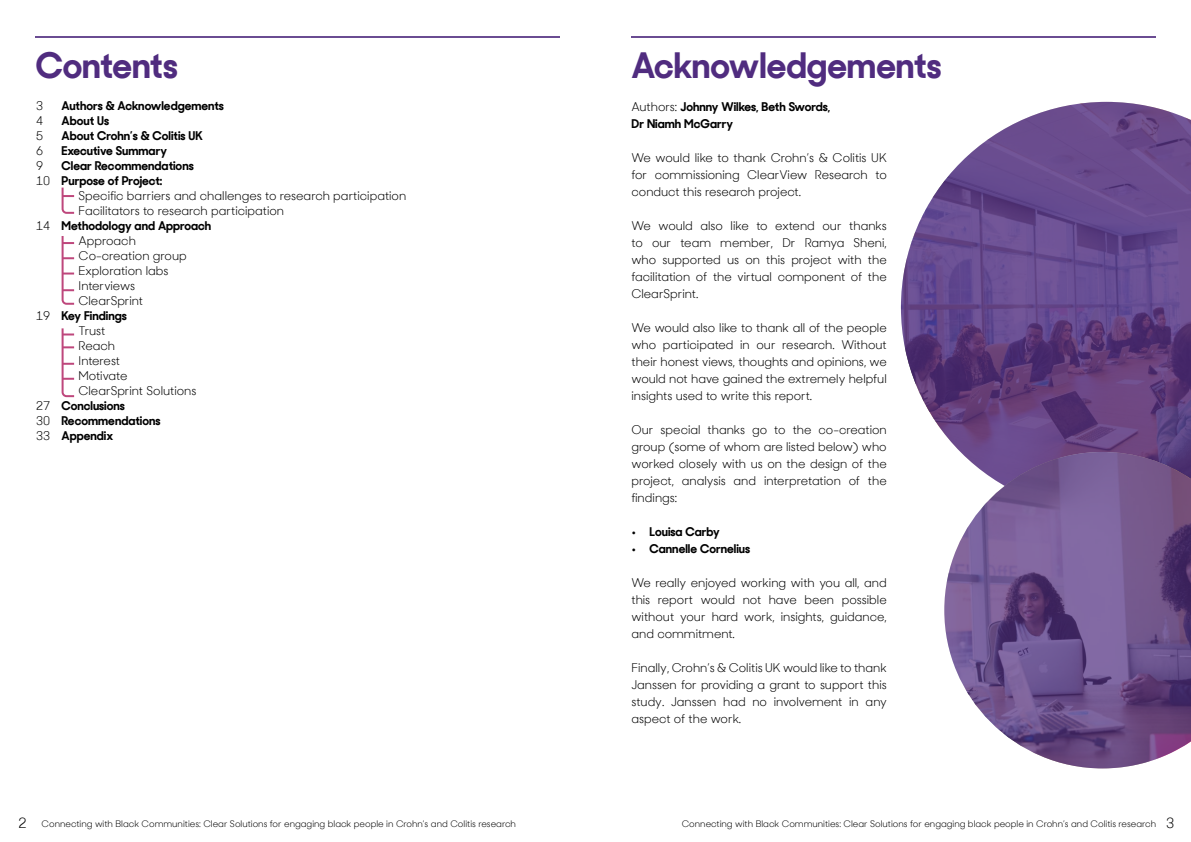
<style>
.page{position:relative;width:1191px;height:842px;background:#fff}
.page>*{position:absolute;margin:0;border:0;box-sizing:border-box;transform-origin:0 0}
.t1{font:700 35px "Sharp Sans No 2";color:#502c7f}
.t2{font:12px/17px "Sharp Sans No 2";color:#000;text-align:justify}
.t3{font:700 12px/15px "Sharp Sans No 2";color:#000}
.t4{font:9px "Sharp Sans No 2";color:#000}
.s1{font-weight:400}
.s2{font-size:14px}
</style>
<div class="page">
<hr style="left:36px;top:36px;width:524px;height:2px;background:#502c7f">
<hr style="left:631px;top:36px;width:524px;height:2px;background:#502c7f">
<svg style="left:901px;top:102px;width:290px;height:350px;background:#775c95"></svg>
<svg style="left:61px;top:328px;width:14px;height:70px"></svg>
<svg style="left:61px;top:236px;width:14px;height:69px"></svg>
<svg style="left:61px;top:187px;width:14px;height:27px"></svg>
<svg style="left:944px;top:452px;width:247px;height:316px"></svg>
<h1 class="t1" style="left:36px;top:36px;width:143px">Contents</h1>
<p class="t2" style="left:36px;top:97px;width:16px;line-height:15px;text-align:left">3<br>4<br>5<br>6<br>9<br>10</p>
<p class="t2" style="left:36px;top:216px;width:16px">14</p>
<p class="t3" style="left:62px;top:97px;width:164px">Authors &amp; Acknowledgements<br>About Us<br>About Crohn’s &amp; Colitis UK<br>Executive Summary<br>Clear Recommendations<br>Purpose of Project:</p>
<p class="t2" style="left:79px;top:187px;width:329px;line-height:15px">Specific barriers and challenges to research participation<br>Facilitators to research participation</p>
<p class="t3" style="left:62px;top:217px;width:151px">Methodology and Approach</p>
<p class="t2" style="left:79px;top:232px;width:110px;line-height:15px;text-align:left">Approach<br>Co-creation group<br>Exploration labs<br>Interviews<br>ClearSprint</p>
<p class="t3" style="left:62px;top:307px;width:67px">Key Findings</p>
<p class="t2" style="left:79px;top:322px;width:119px;line-height:15px;text-align:left">Trust<br>Reach<br>Interest<br>Motivate<br>ClearSprint Solutions</p>
<p class="t3" style="left:62px;top:397px;width:100px">Conclusions<br>Recommendations<br>Appendix</p>
<p class="t2" style="left:36px;top:306px;width:16px">19</p>
<p class="t2" style="left:36px;top:397px;width:16px;line-height:15px">27<br>30<br>33</p>
<h1 class="t1" style="left:631px;top:36px;width:311px">Acknowledgements</h1>
<p class="t3" style="left:631px;top:97px;width:200px;line-height:17px"><span class="s1">Authors:</span> Johnny Wilkes, Beth Swords,<br>Dr Niamh McGarry</p>
<p class="t2" style="left:631px;top:148px;width:257px">We would like to thank Crohn’s &amp; Colitis UK for commissioning ClearView Research to conduct this research project.</p>
<p class="t2" style="left:631px;top:216px;width:257px">We would also like to extend our thanks to our team member, Dr Ramya Sheni, who supported us on this project with the facilitation of the virtual component of the ClearSprint.</p>
<p class="t2" style="left:631px;top:318px;width:257px">We would also like to thank all of the people who participated in our research. Without their honest views, thoughts and opinions, we would not have gained the extremely helpful insights used to write this report.</p>
<p class="t2" style="left:631px;top:420px;width:257px">Our special thanks go to the co-creation group (some of whom are listed below) who worked closely with us on the design of the project, analysis and interpretation of the findings:</p>
<p class="t3" style="left:631px;top:523px;width:90px">• Louisa Carby</p>
<p class="t3" style="left:631px;top:540px;width:120px">• Cannelle Cornelius</p>
<p class="t2" style="left:631px;top:573px;width:257px">We really enjoyed working with you all, and this report would not have been possible without your hard work, insights, guidance, and commitment.</p>
<p class="t2" style="left:631px;top:658px;width:257px">Finally, Crohn’s &amp; Colitis UK would like to thank Janssen for providing a grant to support this study. Janssen had no involvement in any aspect of the work.</p>
<p class="t4" style="left:19px;top:816px;width:499px"><span class="s2">2</span> Connecting with Black Communities: Clear Solutions for engaging black people in Crohn’s and Colitis research</p>
<p class="t4" style="left:681px;top:816px;width:494px">Connecting with Black Communities: Clear Solutions for engaging black people in Crohn’s and Colitis research <span class="s2">3</span></p>
</div>
